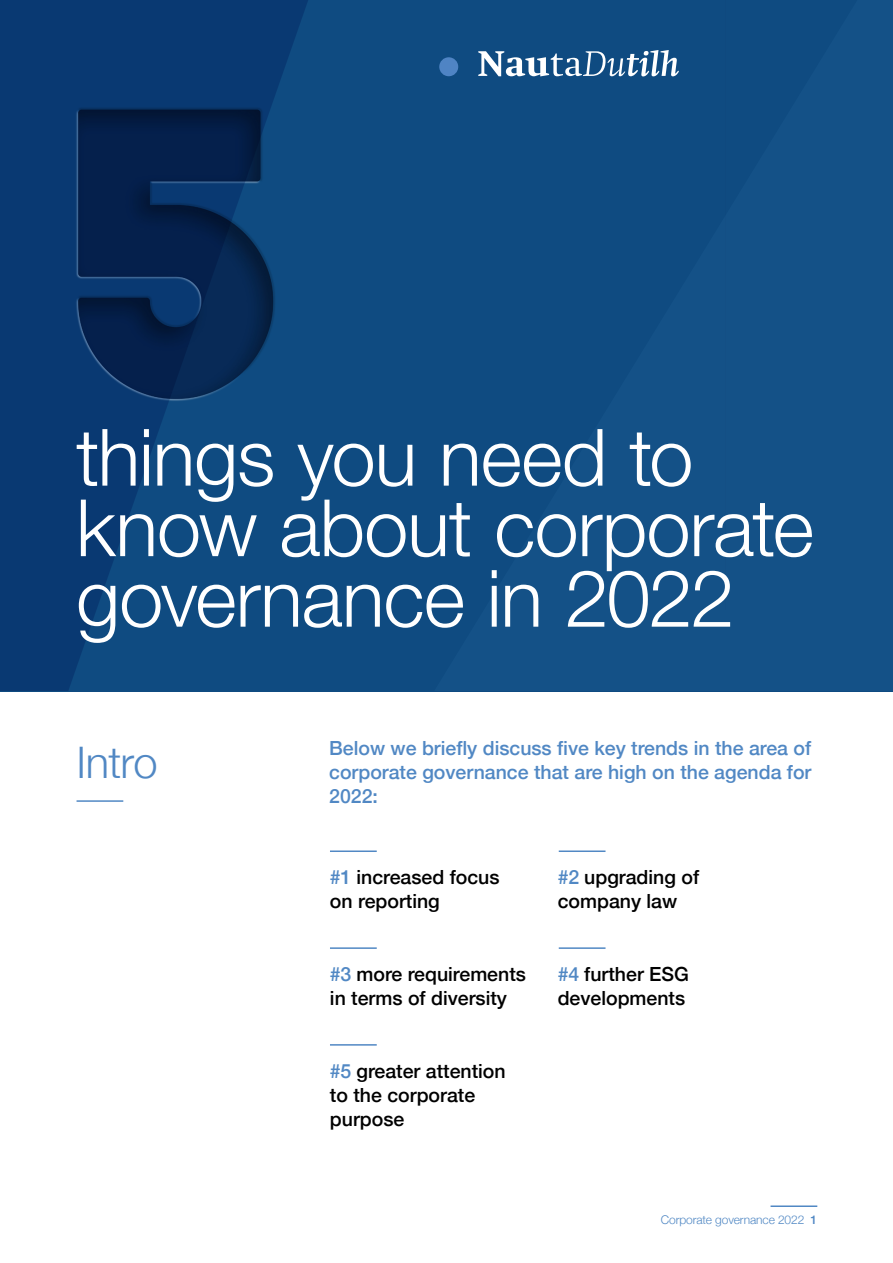
<style>
.page{position:relative;width:893px;height:1263px;background:#fff}
.page>*{position:absolute;margin:0;border:0;box-sizing:border-box;transform-origin:0 0}
.t1{font:300 79.2px/70.5px "Helvetica Neue";letter-spacing:-.015em;color:#fff}
.t2{font:300 43.5px "Helvetica Neue";letter-spacing:-.015em;color:#5188c4}
.t3{font:500 19.5px/24px "Helvetica Neue";color:#000}
.t4{font:500 19.5px/24px "Helvetica Neue";color:#5188c4;text-align:justify}
.t5{font:300 12px "Helvetica Neue";letter-spacing:-.01em;color:#5188c4}
.s1{color:#5188c4}
.s2{font-weight:500}
</style>
<div class="page">
<div style="left:308px;top:0;width:126px;height:610px;background:#0f4b81"></div>
<svg style="left:0;top:0;width:308px;height:691px;background:#0a3a6f"></svg>
<div style="left:434px;top:0;width:459px;height:691px;background:#145187"></div>
<hr style="left:770px;top:1205px;width:47px;height:2px;background:#5188c4">
<hr style="left:77px;top:800px;width:46px;height:2px;background:#5188c4">
<hr style="left:330px;top:1044px;width:47px;height:2px;background:#5188c4">
<hr style="left:559px;top:947px;width:46px;height:2px;background:#5188c4">
<hr style="left:330px;top:947px;width:47px;height:2px;background:#5188c4">
<hr style="left:559px;top:850px;width:46px;height:2px;background:#5188c4">
<hr style="left:330px;top:850px;width:47px;height:2px;background:#5188c4">
<h1 class="t1" style="left:76px;top:416px;width:739px">things you need to know about corporate governance in 2022</h1>
<h2 class="t2" style="left:77px;top:727px;width:83px">Intro</h2>
<p class="t4" style="left:329px;top:734px;width:484px">Below we briefly discuss five key trends in the area of corporate governance that are high on the agenda for 2022:</p>
<p class="t3" style="left:330px;top:863px;width:171px"><span class="s1">#1</span> increased focus on reporting</p>
<p class="t3" style="left:558px;top:863px;width:143px"><span class="s1">#2</span> upgrading of company law</p>
<p class="t3" style="left:330px;top:961px;width:197px"><span class="s1">#3</span> more requirements in terms of diversity</p>
<p class="t3" style="left:558px;top:961px;width:133px"><span class="s1">#4</span> further ESG developments</p>
<p class="t3" style="left:330px;top:1057px;width:177px"><span class="s1">#5</span> greater attention to the corporate purpose</p>
<p class="t5" style="left:661px;top:1210px;width:158px">Corporate governance 2022 <span class="s2">1</span></p>
</div>
